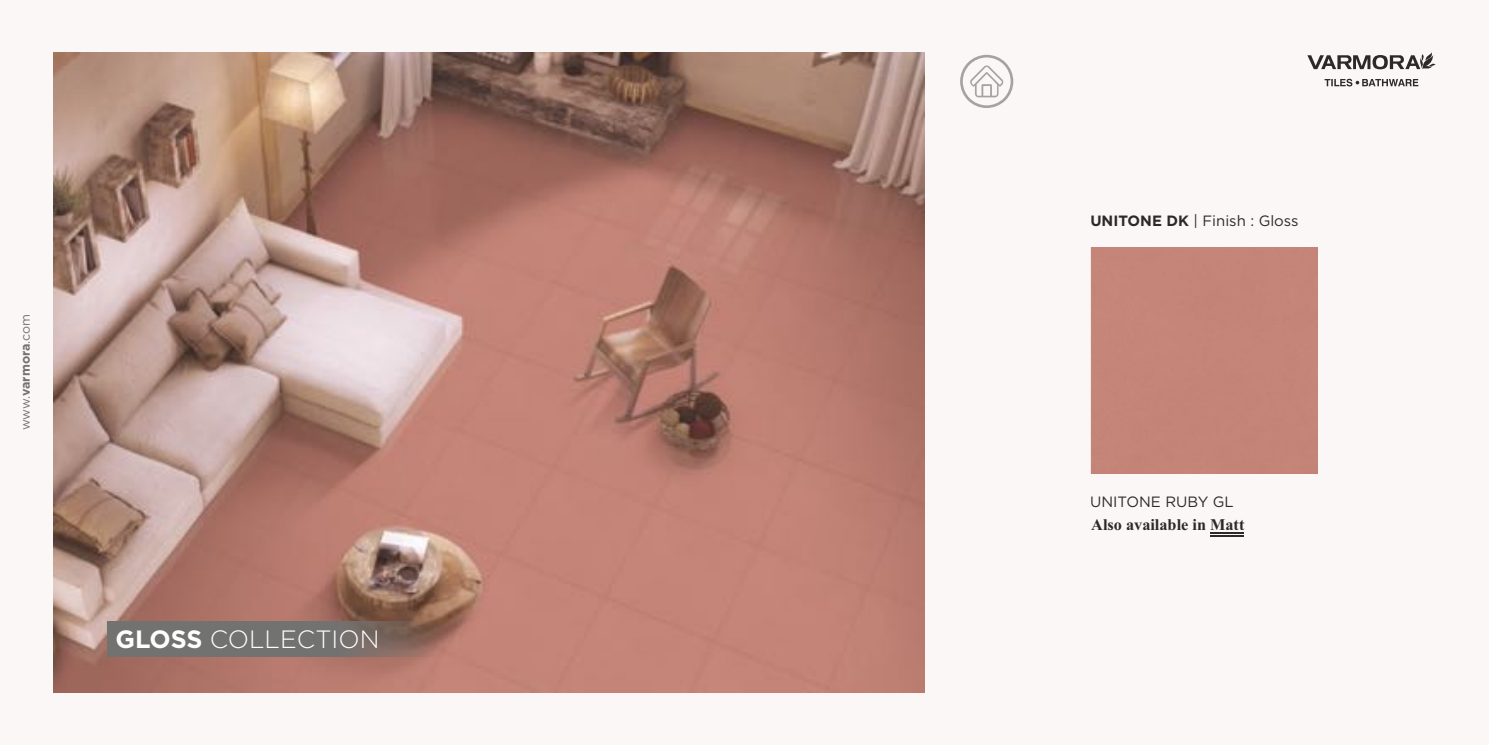
<style>
.page{position:relative;width:1489px;height:745px;background:#fff}
.page>*{position:absolute;margin:0;border:0;box-sizing:border-box;transform-origin:0 0}
.t1{font:300 25px "Gotham Pro";color:#fefefe}
.t2{font:700 16.25px "Times New Roman";color:#2b2a29}
.t3{font:14.88px "Gotham Pro";color:#2b2a29}
.t4{font:12.5px "Gotham Pro";letter-spacing:-.01em;color:#727271}
.s1{font-weight:700}
</style>
<div class="page">
<div style="left:0;top:0;width:1488px;height:744px;background:#faf7f6"></div>
<svg style="left:1307px;top:52px;width:128px;height:18px"></svg>
<svg style="left:1324px;top:79px;width:94px;height:7px"></svg>
<img style="left:53px;top:52px;width:871px;height:640px">
<svg style="left:960px;top:55px;width:53px;height:53px"></svg>
<hr style="left:1210px;top:532px;width:34px;height:1px;background:#2b2a29">
<hr style="left:1210px;top:535px;width:34px;height:1px;background:#2b2a29">
<svg style="left:107px;top:621px;width:338px;height:35px;fill:#727271"></svg>
<p class="t4" style="left:19px;top:430px;width:118px;rotate:-90deg">www.<span class="s1">varmora</span>.com</p>
<h1 class="t1" style="left:115px;top:625px;width:265px"><span class="s1">GLOSS</span> COLLECTION</h1>
<p class="t3" style="left:1090px;top:212px;width:210px"><span class="s1">UNITONE DK</span> | Finish : Gloss</p>
<p class="t3" style="left:1090px;top:493px;width:145px">UNITONE RUBY GL</p>
<p class="t2" style="left:1091px;top:512px;width:155px">Also available in Matt</p>
</div>
